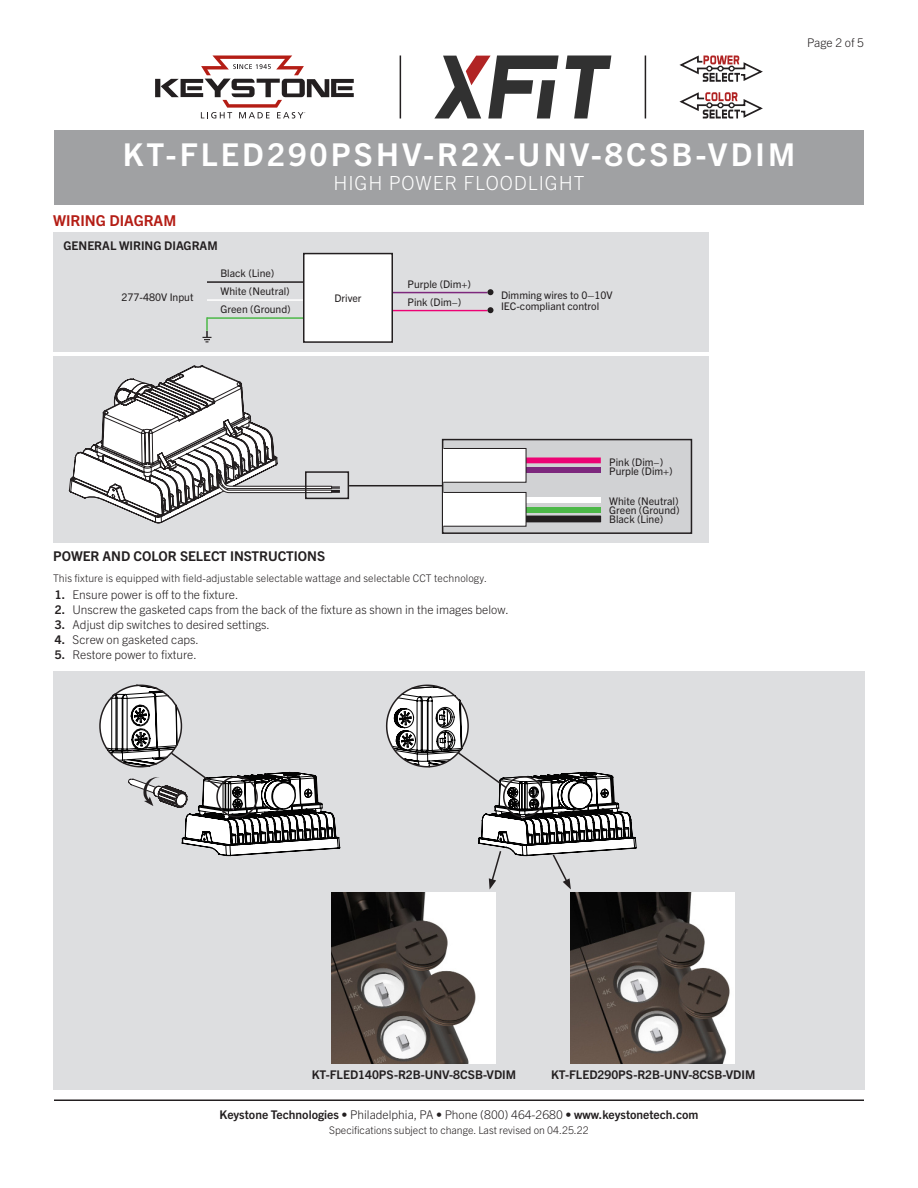
<style>
.page{position:relative;width:918px;height:1188px;background:#fff}
.page>*{position:absolute;margin:0;border:0;box-sizing:border-box;transform-origin:0 0}
.t1{font:700 31.5px "Trade Gothic Next LT Pro";letter-spacing:.1em;color:#fff}
.SubTitle{font:300 19.5px "Trade Gothic Next LT Pro";letter-spacing:.05em;color:#fff}
.Heading_01{font:700 15px "Trade Gothic Next LT Pro";color:#b41d15}
.Heading_01_Small_WB{font:700 13.5px "Trade Gothic Next LT Pro";color:#231f20}
.Text_Number_List__2{font:300 12px "Trade Gothic Next LT Pro";color:#231f20}
.Art_Label_Red_Center{font:700 12px "Trade Gothic Next LT Pro";color:#231f20}
.Heading_02_Small{font:700 12px "Trade Gothic Next LT Pro";color:#231f20}
.Page{font:300 12px "Trade Gothic Next LT Pro";color:#231f20}
.Art_Callout_Left{font:10.5px/10.5px "Trade Gothic Next LT Pro";color:#231f20}
.Text_Small{font:300 10.5px "Trade Gothic Next LT Pro";letter-spacing:.01em;color:#231f20}
.Rev{font:300 10.5px "Trade Gothic Next LT Pro";color:#231f20}
.Art_Callout{font:10.5px "Trade Gothic Next LT Pro";color:#231f20}
.s1{font-weight:700}
.s2{font-weight:300}
</style>
<div class="page">
<hr style="left:54px;top:1100px;width:810px;height:1px;background:#231f20">
<div style="left:54px;top:130px;width:810px;height:75px;background:#a0a1a3"></div>
<hr style="left:400px;top:56px;width:1px;height:62px;background:#231f20">
<hr style="left:645px;top:56px;width:1px;height:62px;background:#231f20">
<svg style="left:434px;top:56px;width:177px;height:62px"></svg>
<svg style="left:155px;top:55px;width:199px;height:64px"></svg>
<svg style="left:679px;top:55px;width:84px;height:27px"></svg>
<svg style="left:679px;top:92px;width:84px;height:27px"></svg>
<div style="left:53px;top:232px;width:655px;height:119px;background:#dddee0"></div>
<hr style="left:207px;top:281px;width:96px;height:2px;background:#231f20">
<hr style="left:207px;top:299px;width:96px;height:2px;background:#fff">
<hr style="left:392px;top:292px;width:96px;height:1px;background:#7d287d">
<hr style="left:392px;top:310px;width:96px;height:1px;background:#ed0274">
<hr style="left:207px;top:317px;width:96px;height:2px;background:#4cb848">
<svg style="left:202px;top:317px;width:10px;height:25px"></svg>
<svg style="left:488px;top:289px;width:6px;height:6px"></svg>
<svg style="left:488px;top:307px;width:6px;height:6px"></svg>
<div style="left:304px;top:254px;width:88px;height:88px;background:#fff"></div>
<div style="left:303px;top:253px;width:90px;height:90px;border:2px solid #231f20"></div>
<div style="left:53px;top:357px;width:655px;height:186px;background:#dddee0"></div>
<hr style="left:349px;top:485px;width:94px;height:1px;background:#231f20">
<div style="left:443px;top:440px;width:248px;height:93px;background:#d1d2d4"></div>
<div style="left:442px;top:439px;width:250px;height:95px;border:2px solid #231f20"></div>
<div style="left:526px;top:467px;width:75px;height:6px;background:#7d287d"></div>
<div style="left:526px;top:458px;width:75px;height:5px;background:#ed0274"></div>
<div style="left:443px;top:448px;width:83px;height:34px;background:#fff"></div>
<div style="left:443px;top:448px;width:83px;height:35px;border:1px solid #231f20"></div>
<div style="left:526px;top:507px;width:75px;height:6px;background:#4cb848"></div>
<div style="left:526px;top:497px;width:75px;height:6px;background:#fff"></div>
<div style="left:526px;top:516px;width:75px;height:6px;background:#231f20"></div>
<div style="left:443px;top:492px;width:83px;height:34px;background:#fff"></div>
<div style="left:443px;top:492px;width:83px;height:35px;border:1px solid #231f20"></div>
<svg style="left:69px;top:366px;width:270px;height:157px"></svg>
<div style="left:305px;top:471px;width:44px;height:28px;border:2px solid #231f20"></div>
<div style="left:53px;top:671px;width:812px;height:419px;background:#dddee0"></div>
<svg style="left:100px;top:685px;width:82px;height:82px"></svg>
<svg style="left:106px;top:685px;width:234px;height:171px"></svg>
<div style="left:99px;top:685px;width:83px;height:83px;border:2px solid #231f20;border-radius:50%"></div>
<img style="left:332px;top:893px;width:163px;height:171px">
<svg style="left:385px;top:684px;width:251px;height:205px"></svg>
<img style="left:571px;top:893px;width:163px;height:171px">
<p class="Page" style="left:807px;top:34px;width:58px">Page 2 of 5</p>
<p class="t1" style="left:123px;top:133px;width:674px">KT-FLED290PSHV-R2X-UNV-8CSB-VDIM</p>
<p class="SubTitle" style="left:333px;top:169px;width:253px">HIGH POWER FLOODLIGHT</p>
<p class="Heading_01" style="left:53px;top:210px;width:125px">WIRING DIAGRAM</p>
<p class="Heading_02_Small" style="left:64px;top:237px;width:156px">GENERAL WIRING DIAGRAM</p>
<p class="Art_Callout_Left" style="left:220px;top:268px;width:56px">Black (Line)</p>
<p class="Art_Callout_Left" style="left:220px;top:286px;width:71px">White (Neutral)</p>
<p class="Art_Callout_Left" style="left:408px;top:278px;width:65px">Purple (Dim+)</p>
<p class="Art_Callout_Left" style="left:408px;top:296px;width:55px">Pink (Dim−)</p>
<p class="Art_Callout_Left" style="left:122px;top:292px;width:74px">277-480V Input</p>
<p class="Art_Callout_Left" style="left:501px;top:289px;width:113px">Dimming wires to 0–10V<br>IEC-compliant control</p>
<p class="Art_Callout" style="left:334px;top:291px;width:29px">Driver</p>
<p class="Art_Callout_Left" style="left:220px;top:304px;width:72px">Green (Ground)</p>
<p class="Heading_01_Small_WB" style="left:53px;top:547px;width:274px">POWER AND COLOR SELECT INSTRUCTIONS</p>
<p class="Text_Small" style="left:53px;top:571px;width:435px">This fixture is equipped with field-adjustable selectable wattage and selectable CCT technology.</p>
<p class="Text_Number_List__2" style="left:55px;top:586px;width:185px"><span class="s1">1.</span> Ensure power is off to the fixture.</p>
<p class="Text_Number_List__2" style="left:55px;top:601px;width:455px"><span class="s1">2.</span> Unscrew the gasketed caps from the back of the fixture as shown in the images below.</p>
<p class="Text_Number_List__2" style="left:55px;top:616px;width:217px"><span class="s1">3.</span> Adjust dip switches to desired settings.</p>
<p class="Text_Number_List__2" style="left:55px;top:631px;width:146px"><span class="s1">4.</span> Screw on gasketed caps.</p>
<p class="Text_Number_List__2" style="left:55px;top:646px;width:143px"><span class="s1">5.</span> Restore power to fixture.</p>
<p class="Art_Callout_Left" style="left:609px;top:456px;width:55px">Pink (Dim−)</p>
<p class="Art_Callout_Left" style="left:609px;top:495px;width:71px">White (Neutral)</p>
<p class="Art_Callout_Left" style="left:609px;top:465px;width:65px">Purple (Dim+)</p>
<p class="Art_Callout_Left" style="left:609px;top:504px;width:72px">Green (Ground)</p>
<p class="Art_Callout_Left" style="left:609px;top:514px;width:56px">Black (Line)</p>
<p class="Art_Label_Red_Center" style="left:312px;top:1066px;width:206px">KT-FLED140PS-R2B-UNV-8CSB-VDIM</p>
<p class="Art_Label_Red_Center" style="left:551px;top:1066px;width:206px">KT-FLED290PS-R2B-UNV-8CSB-VDIM</p>
<p class="Art_Label_Red_Center" style="left:220px;top:1107px;width:480px">Keystone Technologies <span class="s2">• Philadelphia, PA • Phone (800) 464-2680 •</span> www.keystonetech.com</p>
<p class="Rev" style="left:329px;top:1123px;width:261px">Specifications subject to change. Last revised on 04.25.22</p>
</div>
